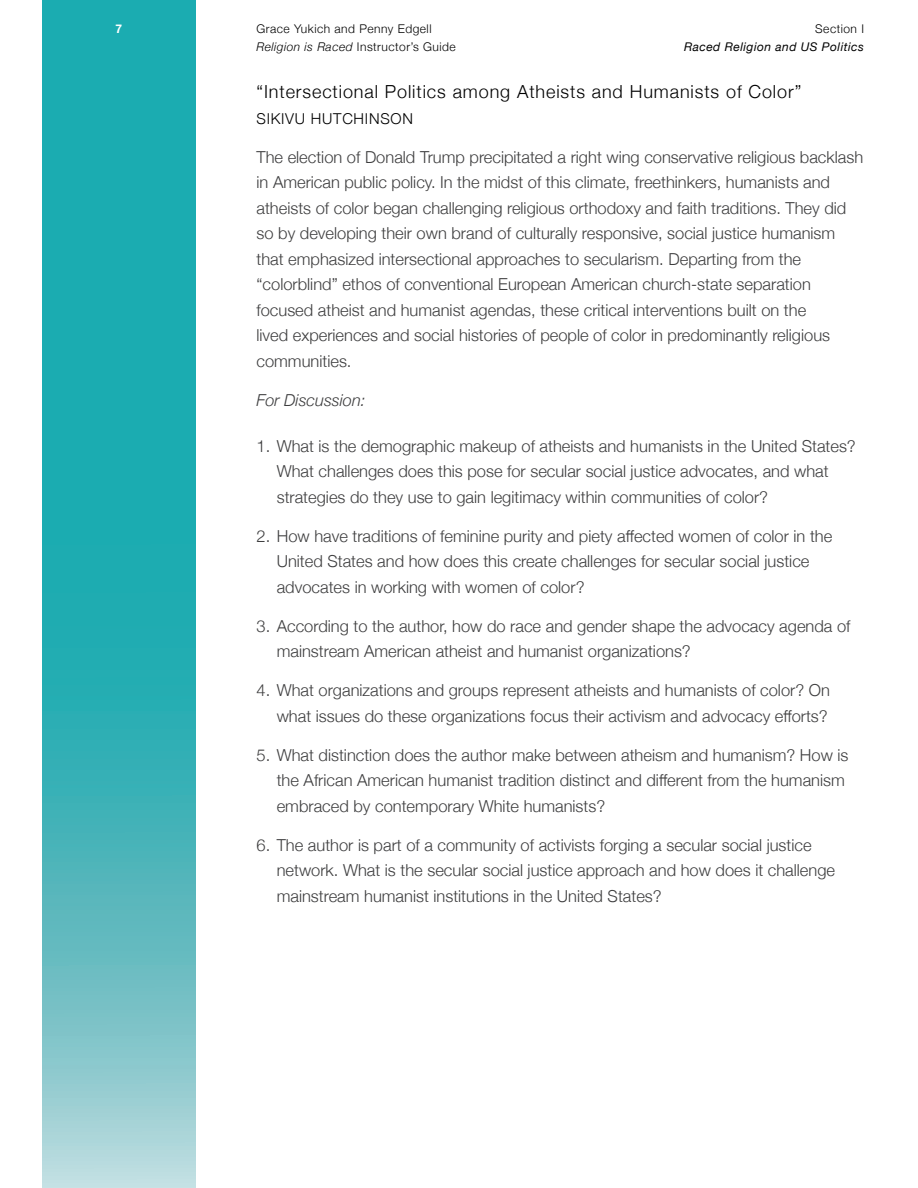
<style>
.page{position:relative;width:918px;height:1188px;background:#fff}
.page>*{position:absolute;margin:0;border:0;box-sizing:border-box;transform-origin:0 0}
.t1{font:300 18px "Helvetica Neue";letter-spacing:.05em;color:#000}
.Text{font:300 16.5px/25.5px "Helvetica Neue";color:#3e3e3f}
.Text-2{font:italic 300 16.5px "Helvetica Neue";color:#3e3e3f}
.t2{font:300 15px "Helvetica Neue";letter-spacing:.05em;color:#000}
.cover__biblio{font:300 12px/18px "Helvetica Neue";letter-spacing:.04em;color:#000}
.cover__biblio-2{font:italic 12px "Helvetica Neue";letter-spacing:.04em;color:#000}
.t3{font:700 12px "Helvetica Neue";color:#fff}
.s1{font-style:italic}
</style>
<div class="page">
<svg style="left:42px;top:0;width:153px;height:1188px;background:#3bb3b8"></svg>
<p class="cover__biblio" style="left:815px;top:19px;width:50px">Section I</p>
<p class="cover__biblio-2" style="left:684px;top:38px;width:181px">Raced Religion and US Politics</p>
<p class="t3" style="left:115px;top:20px;width:8px">7</p>
<p class="cover__biblio" style="left:256px;top:19px;width:201px">Grace Yukich and Penny Edgell<br><span class="s1">Religion is Raced</span> Instructor’s Guide</p>
<p class="t1" style="left:256px;top:77px;width:546px">“Intersectional Politics among Atheists and Humanists of Color”</p>
<p class="t2" style="left:256px;top:106px;width:158px">SIKIVU HUTCHINSON</p>
<p class="Text" style="left:256px;top:143px;width:608px">The election of Donald Trump precipitated a right wing conservative religious backlash in American public policy. In the midst of this climate, freethinkers, humanists and atheists of color began challenging religious orthodoxy and faith traditions. They did so by developing their own brand of culturally responsive, social justice humanism that emphasized intersectional approaches to secularism. Departing from the “colorblind” ethos of conventional European American church-state separation focused atheist and humanist agendas, these critical interventions built on the<br>lived experiences and social histories of people of color in predominantly religious communities.</p>
<p class="Text-2" style="left:256px;top:387px;width:111px">For Discussion:</p>
<p class="Text" style="left:277px;top:432px;width:581px;text-indent:-20px">1. What is the demographic makeup of atheists and humanists in the United States?<br>What challenges does this pose for secular social justice advocates, and what strategies do they use to gain legitimacy within communities of color?</p>
<p class="Text" style="left:277px;top:522px;width:557px;text-indent:-20px">2. How have traditions of feminine purity and piety affected women of color in the<br>United States and how does this create challenges for secular social justice advocates in working with women of color?</p>
<p class="Text" style="left:277px;top:612px;width:575px;text-indent:-20px">3. According to the author, how do race and gender shape the advocacy agenda of mainstream American atheist and humanist organizations?</p>
<p class="Text" style="left:256px;top:676px;width:575px;text-align:right">4. What organizations and groups represent atheists and humanists of color? On what issues do these organizations focus their activism and advocacy efforts?</p>
<p class="Text" style="left:277px;top:741px;width:573px;text-indent:-20px">5. What distinction does the author make between atheism and humanism? How is the African American humanist tradition distinct and different from the humanism embraced by contemporary White humanists?</p>
<p class="Text" style="left:277px;top:831px;width:560px;text-indent:-20px">6. The author is part of a community of activists forging a secular social justice network. What is the secular social justice approach and how does it challenge mainstream humanist institutions in the United States?</p>
</div>
